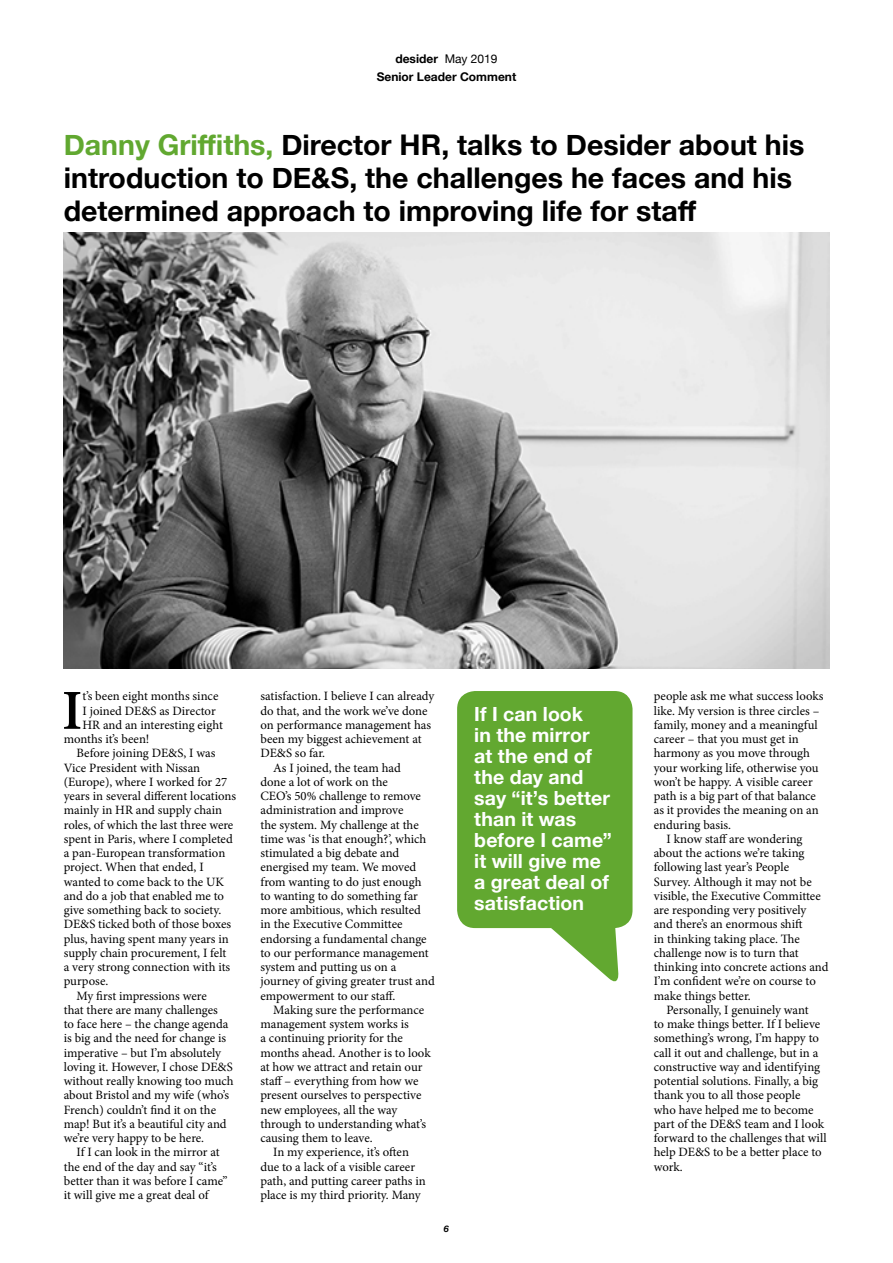
<style>
.page{position:relative;width:893px;height:1263px;background:#fff}
.page>*{position:absolute;margin:0;border:0;box-sizing:border-box;transform-origin:0 0}
.Drop_Cap{font:600 56.55px "Minion Pro";color:#000}
.Headline_-_News{font:700 28.5px/33px "Helvetica Neue";color:#000}
.Bubble_Quote__who_sa{font:700 19.5px/21px "Helvetica Neue";letter-spacing:.005em;color:#fff}
.Body_text{font:12.75px/14.2px "Minion Pro";letter-spacing:-.005em;color:#000}
.Drop_Cap-2{font:12.75px "Minion Pro";color:#000}
.t1{font:700 12px/18.6px "Helvetica Neue";color:#000;text-align:center}
.t2{font:italic 700 9px "Helvetica Neue";color:#000}
.s1{font-weight:400}
.s2{color:#61a830}
</style>
<div class="page">
<img style="left:64px;top:232px;width:765px;height:436px">
<div style="left:457px;top:691px;width:175px;height:237px;background:#62a830;border-radius:18px"></div>
<svg style="left:538px;top:927px;width:81px;height:55px"></svg>
<p class="t1" style="left:377px;top:49px;width:141px">desider <span class="s1">May 2019<br></span>Senior Leader Comment</p>
<p class="Headline_-_News" style="left:64px;top:129px;width:742px"><span class="s2">Danny Griffiths,</span> Director HR, talks to Desider about his introduction to DE&amp;S, the challenges he faces and his determined approach to improving life for staff</p>
<p class="Drop_Cap" style="left:62px;top:672px;width:22px">I</p>
<p class="Drop_Cap-2" style="left:83px;top:688px;width:137px">t’s been eight months since</p>
<p class="Drop_Cap-2" style="left:83px;top:702px;width:135px">I joined DE&amp;S as Director</p>
<p class="Drop_Cap-2" style="left:83px;top:716px;width:142px">HR and an interesting eight</p>
<p class="Drop_Cap-2" style="left:64px;top:730px;width:87px">months it’s been!</p>
<p class="Body_text" style="left:64px;top:746px;width:174px;text-indent:13px">Before joining DE&amp;S, I was<br>Vice President with Nissan (Europe), where I worked for 27 years in several different locations mainly in HR and supply chain roles, of which the last three were spent in Paris, where I completed a pan-European transformation project. When that ended, I wanted to come back to the UK and do a job that enabled me to give something back to society.<br>DE&amp;S ticked both of those boxes plus, having spent many years in supply chain procurement, I felt<br>a very strong connection with its purpose.</p>
<p class="Body_text" style="left:64px;top:988px;width:171px;text-indent:13px">My first impressions were<br>that there are many challenges<br>to face here – the change agenda is big and the need for change is imperative – but I’m absolutely loving it. However, I chose DE&amp;S without really knowing too much about Bristol and my wife (who’s<br>French) couldn’t find it on the map! But it’s a beautiful city and we’re very happy to be here.</p>
<p class="Body_text" style="left:64px;top:1145px;width:165px;text-indent:13px">If I can look in the mirror at the end of the day and say “it’s better than it was before I came” it will give me a great deal of</p>
<p class="Body_text" style="left:260px;top:689px;width:176px">satisfaction. I believe I can already do that, and the work we’ve done on performance management has been my biggest achievement at<br>DE&amp;S so far.</p>
<p class="Body_text" style="left:260px;top:760px;width:176px;text-indent:13px">As I joined, the team had<br>done a lot of work on the<br>CEO’s 50% challenge to remove administration and improve<br>the system. My challenge at the time was ‘is that enough?’, which stimulated a big debate and energised my team. We moved from wanting to do just enough to wanting to do something far more ambitious, which resulted<br>in the Executive Committee endorsing a fundamental change to our performance management system and putting us on a journey of giving greater trust and empowerment to our staff.</p>
<p class="Body_text" style="left:260px;top:1003px;width:172px;text-indent:13px">Making sure the performance management system works is<br>a continuing priority for the months ahead. Another is to look at how we attract and retain our staff – everything from how we present ourselves to perspective new employees, all the way through to understanding what’s causing them to leave.</p>
<p class="Body_text" style="left:260px;top:1145px;width:167px;text-indent:13px">In my experience, it’s often due to a lack of a visible career path, and putting career paths in place is my third priority. Many</p>
<p class="t2" style="left:444px;top:1222px;width:7px">6</p>
<p class="Bubble_Quote__who_sa" style="left:474px;top:704px;width:139px">If I can look<br>in the mirror at the end of the day and say “it’s better than it was before I came” it will give me a great deal of satisfaction</p>
<p class="Body_text" style="left:654px;top:689px;width:171px">people ask me what success looks like. My version is three circles – family, money and a meaningful career – that you must get in harmony as you move through your working life, otherwise you won’t be happy. A visible career path is a big part of that balance as it provides the meaning on an enduring basis.</p>
<p class="Body_text" style="left:654px;top:832px;width:176px;text-indent:13px">I know staff are wondering about the actions we’re taking following last year’s People<br>Survey. Although it may not be visible, the Executive Committee are responding very positively and there’s an enormous shift<br>in thinking taking place. The challenge now is to turn that thinking into concrete actions and<br>I’m confident we’re on course to make things better.</p>
<p class="Body_text" style="left:654px;top:1003px;width:174px;text-indent:13px">Personally, I genuinely want<br>to make things better. If I believe something’s wrong, I’m happy to call it out and challenge, but in a constructive way and identifying potential solutions. Finally, a big thank you to all those people<br>who have helped me to become part of the DE&amp;S team and I look forward to the challenges that will help DE&amp;S to be a better place to work.</p>
</div>
